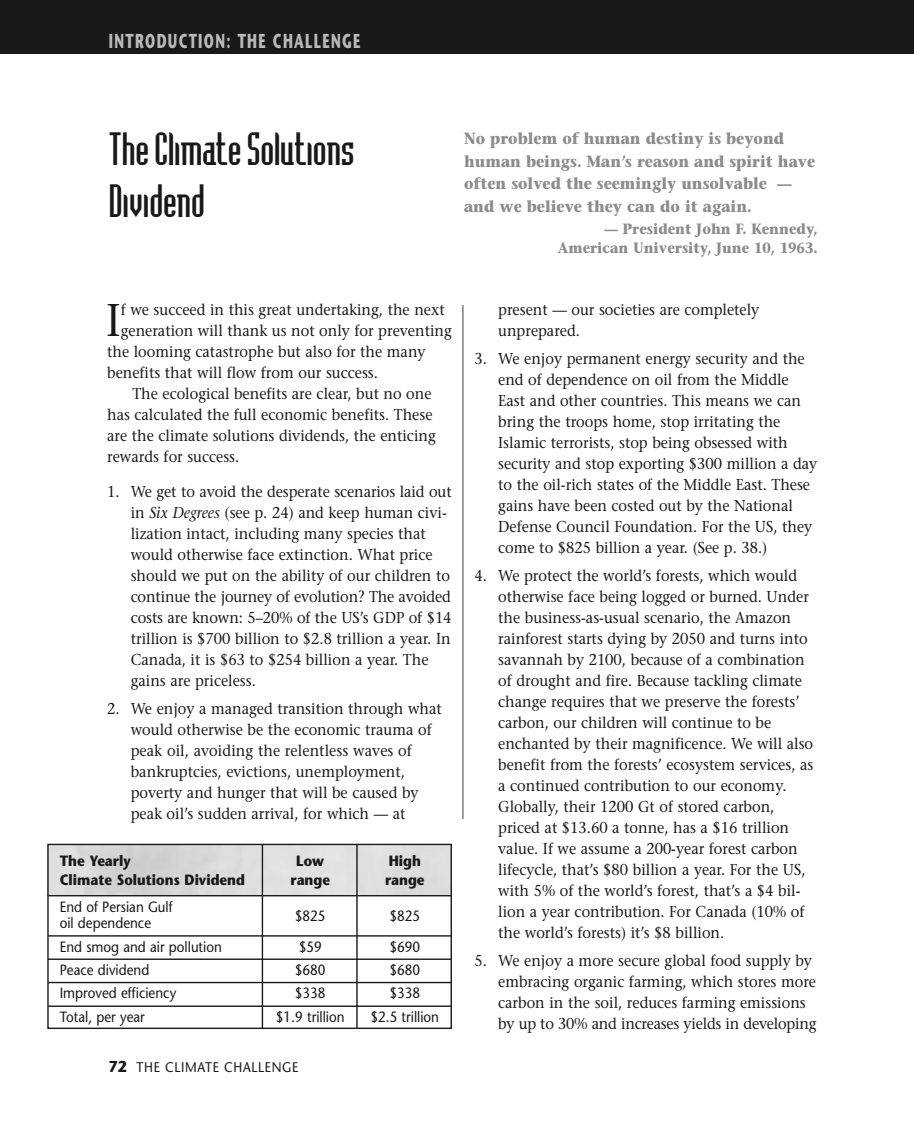
<style>
.page{position:relative;width:914px;height:1134px;background:#fff}
.page>*{position:absolute;margin:0;border:0;box-sizing:border-box;transform-origin:0 0}
.t1{font:49px/52.5px "Badloc ICG";color:#191919;scale:.9 1}
.t2{font:45.68px "Stone Serif";color:#191919;scale:.92 1}
.t3{font:700 20.12px "Stone Sans";letter-spacing:.1em;color:#bababa;scale:.65 1}
.t4{font:700 16.1px/22.8px "Stone Serif";color:#8c8c8c;scale:.9 1}
.t5{font:15.75px/21px "Stone Serif";color:#191919;scale:.92 1}
.t6{font:14.88px/23.8px "Stone Sans";color:#191919;scale:.9 1}
.t7{font:700 14.88px/18.4px "Stone Serif";color:#8c8c8c;text-align:right;scale:.9 1}
.t8{font:700 14.88px "Stone Sans";color:#191919;scale:.9 1}
.t9{font:14px "Stone Sans";letter-spacing:.05em;color:#191919;scale:.9 1}
.s1{font-family:"Stone Sans"}
.s2{font-style:italic}
.s3{font-weight:700;font-size:15.75px}
</style>
<div class="page">
<div style="left:0;top:0;width:914px;height:54px;background:#191919"></div>
<hr style="left:462px;top:305px;width:1px;height:514px;background:#757575">
<img style="left:49px;top:846px;width:401px;height:49px">
<div style="left:47px;top:844px;width:405px;height:185px;border:1px solid #191919"></div>
<hr style="left:48px;top:895px;width:403px;height:1px;background:#191919">
<hr style="left:262px;top:844px;width:1px;height:184px;background:#191919">
<hr style="left:356px;top:844px;width:1px;height:184px;background:#191919">
<hr style="left:48px;top:935px;width:403px;height:2px;background:#191919">
<hr style="left:48px;top:959px;width:403px;height:1px;background:#191919">
<hr style="left:48px;top:982px;width:403px;height:1px;background:#191919">
<hr style="left:48px;top:1006px;width:403px;height:1px;background:#191919">
<p class="t3" style="left:109px;top:33px;width:388px">INTRODUCTION: THE CHALLENGE</p>
<h1 class="t1" style="left:109px;top:121px;width:274px">TheClimateSolutions<br>Dividend</h1>
<p class="t4" style="left:464px;top:129px;width:391px">No problem of human destiny is beyond human beings. Man’s reason and spirit have often solved the seemingly unsolvable — and we believe they can do it again.</p>
<p class="t7" style="left:557px;top:222px;width:290px"><span class="s1">—</span> President John F. Kennedy,<br>American University, June 10, 1963.</p>
<h2 class="t2" style="left:106px;top:302px;width:17px">I</h2>
<p class="t5" style="left:121px;top:301px;width:353px">f we succeed in this great undertaking, the next</p>
<p class="t5" style="left:121px;top:322px;width:361px">generation will thank us not only for preventing</p>
<p class="t5" style="left:107px;top:343px;width:347px">the looming catastrophe but also for the many</p>
<p class="t5" style="left:107px;top:364px;width:296px">benefits that will flow from our success.</p>
<p class="t5" style="left:132px;top:385px;width:327px">The ecological benefits are clear, but no one</p>
<p class="t5" style="left:107px;top:406px;width:355px">has calculated the full economic benefits. These</p>
<p class="t5" style="left:107px;top:427px;width:359px">are the climate solutions dividends, the enticing</p>
<p class="t5" style="left:107px;top:448px;width:145px">rewards for success.</p>
<p class="t5" style="left:131px;top:483px;width:350px;text-indent:-24px">1. We get to avoid the desperate scenarios laid out in <span class="s2">Six Degrees</span> (see p. 24) and keep human civi&shy;lization intact, including many species that would otherwise face extinction. What price should we put on the ability of our children to continue the journey of evolution? The avoided costs are known: 5–20% of the US’s GDP of $14 trillion is $700 billion to $2.8 trillion a year. In Canada, it is $63 to $254 billion a year. The gains are priceless.</p>
<p class="t5" style="left:131px;top:700px;width:340px;text-indent:-24px">2. We enjoy a managed transition through what would otherwise be the economic trauma of peak oil, avoiding the relentless waves of bankruptcies, evictions, unemployment, poverty and hunger that will be caused by peak oil’s sudden arrival, for which — at</p>
<p class="t8" style="left:60px;top:855px;width:81px">The Yearly</p>
<p class="t8" style="left:296px;top:855px;width:32px">Low</p>
<p class="t8" style="left:388px;top:855px;width:37px">High</p>
<p class="t8" style="left:60px;top:874px;width:207px">Climate Solutions Dividend</p>
<p class="t8" style="left:290px;top:874px;width:45px">range</p>
<p class="t8" style="left:385px;top:874px;width:45px">range</p>
<p class="t6" style="left:60px;top:897px;width:127px">End of Persian Gulf</p>
<p class="t6" style="left:295px;top:905px;width:36px">$825</p>
<p class="t6" style="left:389px;top:905px;width:36px">$825</p>
<p class="t6" style="left:60px;top:912px;width:182px">oil dependence<br>End smog and air pollution</p>
<p class="t6" style="left:299px;top:936px;width:27px">$59</p>
<p class="t6" style="left:389px;top:936px;width:36px">$690</p>
<p class="t6" style="left:60px;top:960px;width:101px">Peace dividend</p>
<p class="t6" style="left:295px;top:960px;width:36px">$680</p>
<p class="t6" style="left:389px;top:960px;width:36px">$680</p>
<p class="t6" style="left:60px;top:983px;width:131px">Improved efficiency</p>
<p class="t6" style="left:295px;top:983px;width:36px">$338</p>
<p class="t6" style="left:389px;top:983px;width:36px">$338</p>
<p class="t6" style="left:60px;top:1007px;width:96px">Total, per year</p>
<p class="t6" style="left:276px;top:1007px;width:78px">$1.9 trillion</p>
<p class="t6" style="left:370px;top:1007px;width:78px">$2.5 trillion</p>
<p class="t9" style="left:109px;top:1061px;width:212px"><span class="s3">72</span> THE CLIMATE CHALLENGE</p>
<p class="t5" style="left:498px;top:301px;width:285px">present — our societies are completely unprepared.</p>
<p class="t5" style="left:498px;top:350px;width:348px;text-indent:-24px">3. We enjoy permanent energy security and the end of dependence on oil from the Middle East and other countries. This means we can bring the troops home, stop irritating the Islamic terrorists, stop being obsessed with security and stop exporting $300 million a day to the oil-rich states of the Middle East. These gains have been costed out by the National Defense Council Foundation. For the US, they come to $825 billion a year. (See p. 38.)</p>
<p class="t5" style="left:498px;top:567px;width:344px;text-indent:-24px">4. We protect the world’s forests, which would otherwise face being logged or burned. Under the business-as-usual scenario, the Amazon rainforest starts dying by 2050 and turns into savannah by 2100, because of a combination of drought and fire. Because tackling climate change requires that we preserve the forests’ carbon, our children will continue to be enchanted by their magnificence. We will also benefit from the forests’ ecosystem services, as a continued contribution to our economy.<br>Globally, their 1200 Gt of stored carbon, priced at $13.60 a tonne, has a $16 trillion value. If we assume a 200-year forest carbon lifecycle, that’s $80 billion a year. For the US, with 5% of the world’s forest, that’s a $4 bil&shy;lion a year contribution. For Canada (10% of the world’s forests) it’s $8 billion.</p>
<p class="t5" style="left:498px;top:952px;width:347px;text-indent:-24px">5. We enjoy a more secure global food supply by embracing organic farming, which stores more carbon in the soil, reduces farming emissions by up to 30% and increases yields in developing</p>
</div>
